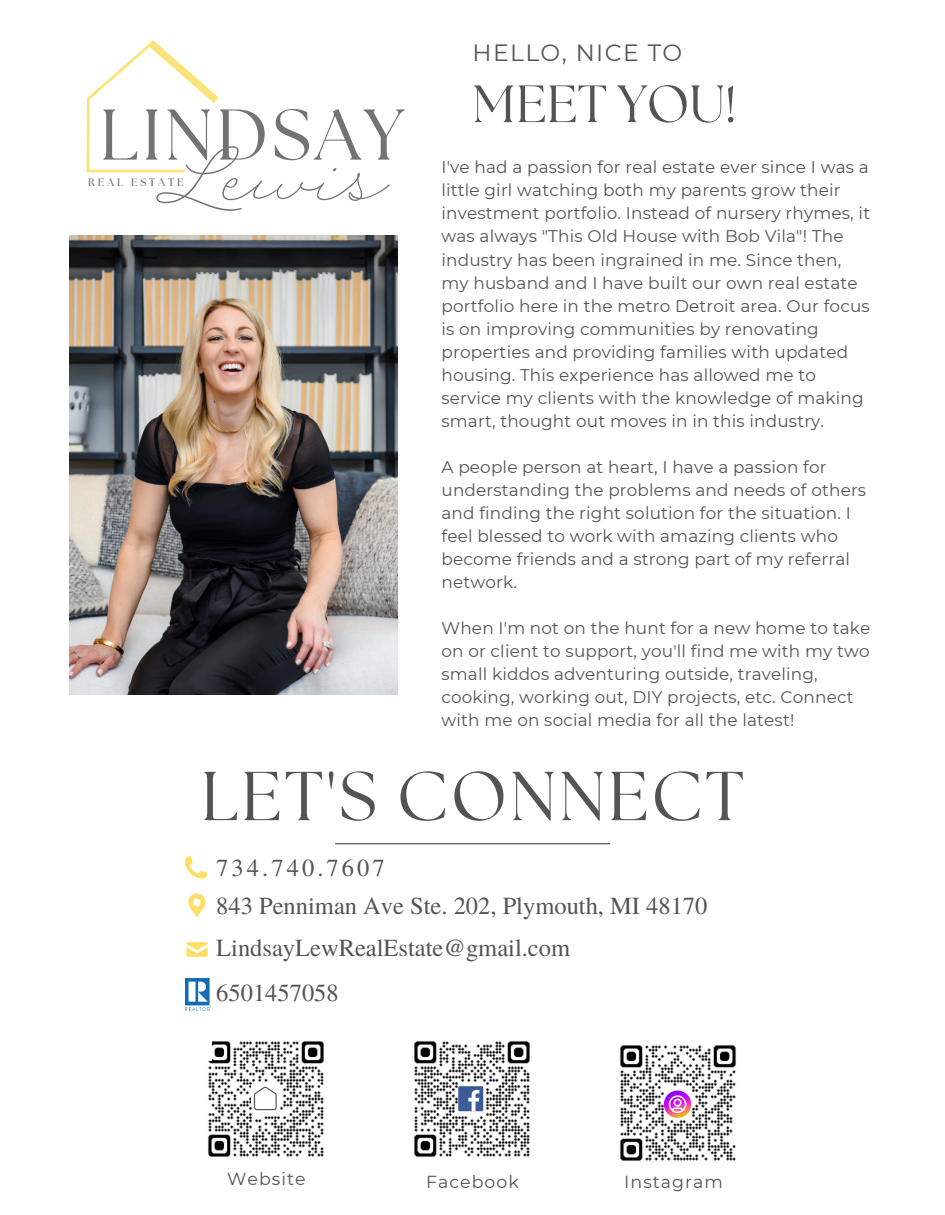
<style>
.page{position:relative;width:945px;height:1215px;background:#fff}
.page>*{position:absolute;margin:0;border:0;box-sizing:border-box;transform-origin:0 0}
.t1{font:73.5px "Rolling Pen Basic Two";color:#737373}
.t2{font:71.55px "The Seasons";letter-spacing:.05em;color:#737373}
.t3{font:69px "The Seasons";letter-spacing:.04em;color:#545454}
.t4{font:65.55px "Rolling Pen Basic Two";color:#737373}
.t5{font:52.35px "The Seasons";color:#545454}
.t6{font:24.45px "Te X Gyre Termes";color:#545454}
.t7{font:24.45px "Te X Gyre Termes";letter-spacing:.125em;color:#545454}
.t8{font:23.55px "Montserrat";letter-spacing:.06em;color:#545454}
.t9{font:17.4px "Montserrat";letter-spacing:.06em;color:#545454}
.t10{font:16.8px/23px "Montserrat";letter-spacing:.01em;color:#545454}
.t11{font:700 10.95px "The Seasons";letter-spacing:.265em;color:#737373}
</style>
<div class="page">
<img style="left:69px;top:236px;width:329px;height:459px">
<hr style="left:335px;top:843px;width:275px;height:1px;background:#3e4442">
<svg style="left:188px;top:893px;width:18px;height:24px"></svg>
<svg style="left:186px;top:942px;width:22px;height:15px"></svg>
<svg style="left:185px;top:856px;width:22px;height:23px"></svg>
<svg style="left:86px;top:40px;width:133px;height:133px"></svg>
<hr style="left:87px;top:170px;width:97px;height:2px;background:#f8e479">
<img style="left:208px;top:1041px;width:116px;height:116px">
<div style="left:251px;top:1084px;width:28px;height:21px;background:#fff"></div>
<svg style="left:253px;top:1095px;width:19px;height:21px"></svg>
<svg style="left:254px;top:1087px;width:23px;height:23px"></svg>
<img style="left:414px;top:1041px;width:116px;height:116px">
<div style="left:458px;top:1084px;width:26px;height:30px;background:linear-gradient(to right,#fff,#fff)"></div>
<div style="left:458px;top:1086px;width:25px;height:25px;background:#3d5a98"></div>
<svg style="left:468px;top:1090px;width:11px;height:21px"></svg>
<img style="left:620px;top:1045px;width:116px;height:116px">
<div style="left:664px;top:1088px;width:26px;height:29px;background:#fff"></div>
<svg style="left:664px;top:1091px;width:27px;height:27px"></svg>
<div style="left:181px;top:979px;width:30px;height:82px;background:#fff"></div>
<img style="left:185px;top:979px;width:26px;height:31px">
<p class="t8" style="left:472px;top:38px;width:211px">HELLO, NICE TO</p>
<p class="t5" style="left:472px;top:80px;width:265px">MEET YOU!</p>
<p class="t2" style="left:100px;top:102px;width:306px">LINDSAY</p>
<p class="t11" style="left:88px;top:178px;width:97px">REAL ESTAT E</p>
<p class="t1" style="left:161px;top:132px;width:65px">L</p>
<h3 class="t4" style="left:221px;top:137px;width:165px">ewis</h3>
<p class="t10" style="left:441px;top:156px;width:430px">I've had a passion for real estate ever since I was a little girl watching both my parents grow their investment portfolio. Instead of nursery rhymes, it was always "This Old House with Bob Vila"! The industry has been ingrained in me. Since then, my husband and I have built our own real estate portfolio here in the metro Detroit area. Our focus is on improving communities by renovating properties and providing families with updated housing. This experience has allowed me to service my clients with the knowledge of making smart, thought out moves in in this industry.</p>
<h4 class="t10" style="left:441px;top:455px;width:426px">A people person at heart, I have a passion for understanding the problems and needs of others and finding the right solution for the situation. I feel blessed to work with amazing clients who become friends and a strong part of my referral network.</h4>
<p class="t10" style="left:441px;top:616px;width:430px">When I'm not on the hunt for a new home to take on or client to support, you'll find me with my two small kiddos adventuring outside, traveling, cooking, working out, DIY projects, etc. Connect with me on social media for all the latest!</p>
<p class="t3" style="left:201px;top:765px;width:545px">LET'S CONNECT</p>
<p class="t7" style="left:216px;top:850px;width:170px">734.740.7607</p>
<p class="t6" style="left:216px;top:888px;width:493px">843 Penniman Ave Ste. 202, Plymouth, MI 48170</p>
<p class="t6" style="left:216px;top:930px;width:355px">LindsayLewRealEstate@gmail.com</p>
<p class="t6" style="left:216px;top:975px;width:124px">6501457058</p>
<h2 class="t9" style="left:227px;top:1168px;width:80px">Website</h2>
<p class="t9" style="left:426px;top:1171px;width:94px">Facebook</p>
<h6 class="t9" style="left:624px;top:1171px;width:100px">Instagram</h6>
</div>
